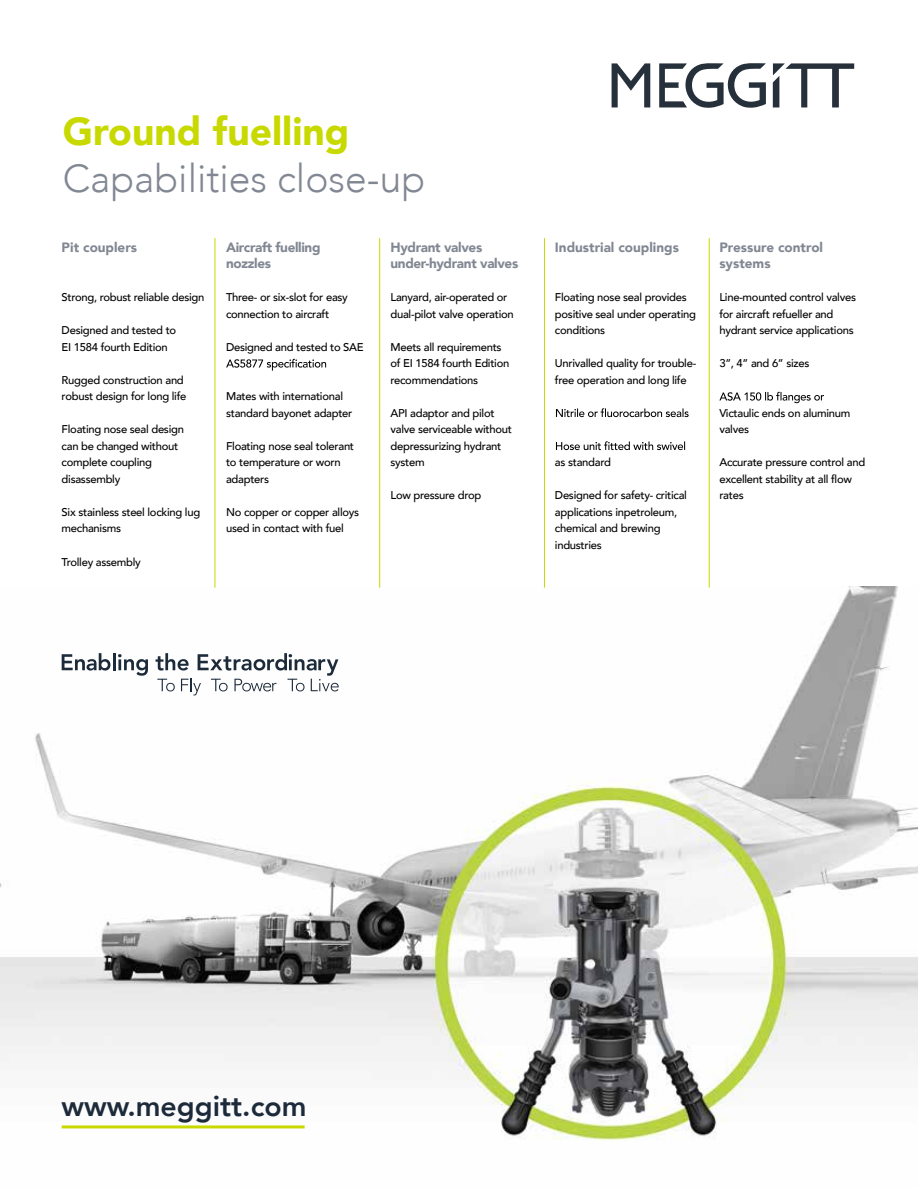
<style>
.page{position:relative;width:918px;height:1188px;background:#fff}
.page>*{position:absolute;margin:0;border:0;box-sizing:border-box;transform-origin:0 0}
.t1{font:300 39px "Avenir";color:#828893}
.t2{font:900 39px "Avenir";color:#c8d900}
.t3{font:800 28.35px "Avenir";color:#1c2a3a}
.t4{font:900 13.5px/16.5px "Avenir";letter-spacing:-.025em;color:#828893}
.t5{font:900 13.5px/16.5px "Avenir";color:#828893}
.t6{font:500 11.25px/16.5px "Avenir";letter-spacing:-.025em;color:#000}
</style>
<div class="page">
<img style="left:0;top:586px;width:918px;height:555px">
<svg style="left:226px;top:359px;width:100px;height:12px"></svg>
<svg style="left:556px;top:408px;width:133px;height:9px"></svg>
<svg style="left:556px;top:441px;width:129px;height:9px"></svg>
<svg style="left:719px;top:392px;width:105px;height:11px"></svg>
<hr style="left:62px;top:1125px;width:243px;height:3px;background:#c8d900">
<svg style="left:659px;top:63px;width:107px;height:45px"></svg>
<svg style="left:612px;top:63px;width:38px;height:44px"></svg>
<svg style="left:773px;top:63px;width:81px;height:44px"></svg>
<svg style="left:62px;top:653px;width:48px;height:18px"></svg>
<hr style="left:113px;top:653px;width:3px;height:17px;background:#1c2a3a">
<svg style="left:118px;top:654px;width:30px;height:22px"></svg>
<svg style="left:156px;top:653px;width:183px;height:42px"></svg>
<h1 class="t2" style="left:63px;top:98px;width:288px">Ground fuelling</h1>
<h1 class="t1" style="left:63px;top:156px;width:364px">Capabilities close-up</h1>
<p class="t5" style="left:62px;top:239px;width:77px">Pit couplers</p>
<p class="t6" style="left:62px;top:289px;width:144px">Strong, robust reliable design</p>
<p class="t6" style="left:62px;top:322px;width:116px">Designed and tested to<br>EI 1584 fourth Edition</p>
<p class="t6" style="left:62px;top:371px;width:126px">Rugged construction and robust design for long life</p>
<p class="t6" style="left:62px;top:421px;width:124px">Floating nose seal design can be changed without complete coupling disassembly</p>
<p class="t6" style="left:62px;top:503px;width:140px">Six stainless steel locking lug mechanisms</p>
<p class="t6" style="left:62px;top:553px;width:81px">Trolley assembly</p>
<p class="t4" style="left:226px;top:239px;width:96px">Aircraft fuelling nozzles</p>
<p class="t6" style="left:226px;top:289px;width:123px">Three- or six-slot for easy connection to aircraft</p>
<p class="t6" style="left:226px;top:338px;width:139px">Designed and tested to SAE</p>
<p class="t6" style="left:226px;top:388px;width:128px">Mates with international standard bayonet adapter</p>
<p class="t6" style="left:226px;top:437px;width:130px">Floating nose seal tolerant to temperature or worn adapters</p>
<p class="t6" style="left:226px;top:503px;width:135px">No copper or copper alloys used in contact with fuel</p>
<p class="t4" style="left:391px;top:239px;width:129px">Hydrant valves under-hydrant valves</p>
<p class="t6" style="left:391px;top:289px;width:125px">Lanyard, air-operated or dual-pilot valve operation</p>
<p class="t6" style="left:391px;top:338px;width:120px">Meets all requirements of EI 1584 fourth Edition recommendations</p>
<p class="t6" style="left:391px;top:404px;width:123px">API adaptor and pilot valve serviceable without depressurizing hydrant system</p>
<p class="t6" style="left:391px;top:487px;width:92px">Low pressure drop</p>
<p class="t5" style="left:555px;top:239px;width:126px">Industrial couplings</p>
<p class="t6" style="left:555px;top:289px;width:143px">Floating nose seal provides positive seal under operating conditions</p>
<p class="t6" style="left:555px;top:355px;width:143px">Unrivalled quality for trouble&shy;free operation and long life</p>
<p class="t6" style="left:555px;top:454px;width:58px">as standard</p>
<p class="t6" style="left:555px;top:487px;width:134px">Designed for safety- critical applications inpetroleum, chemical and brewing industries</p>
<p class="t5" style="left:719px;top:239px;width:105px">Pressure control systems</p>
<p class="t6" style="left:719px;top:289px;width:138px">Line-mounted control valves for aircraft refueller and hydrant service applications</p>
<p class="t6" style="left:719px;top:355px;width:92px">3”, 4” and 6” sizes</p>
<p class="t6" style="left:719px;top:404px;width:133px">Victaulic ends on aluminum valves</p>
<p class="t6" style="left:719px;top:454px;width:147px">Accurate pressure control and excellent stability at all flow rates</p>
<h2 class="t3" style="left:62px;top:1084px;width:246px">www.meggitt.com</h2>
</div>
